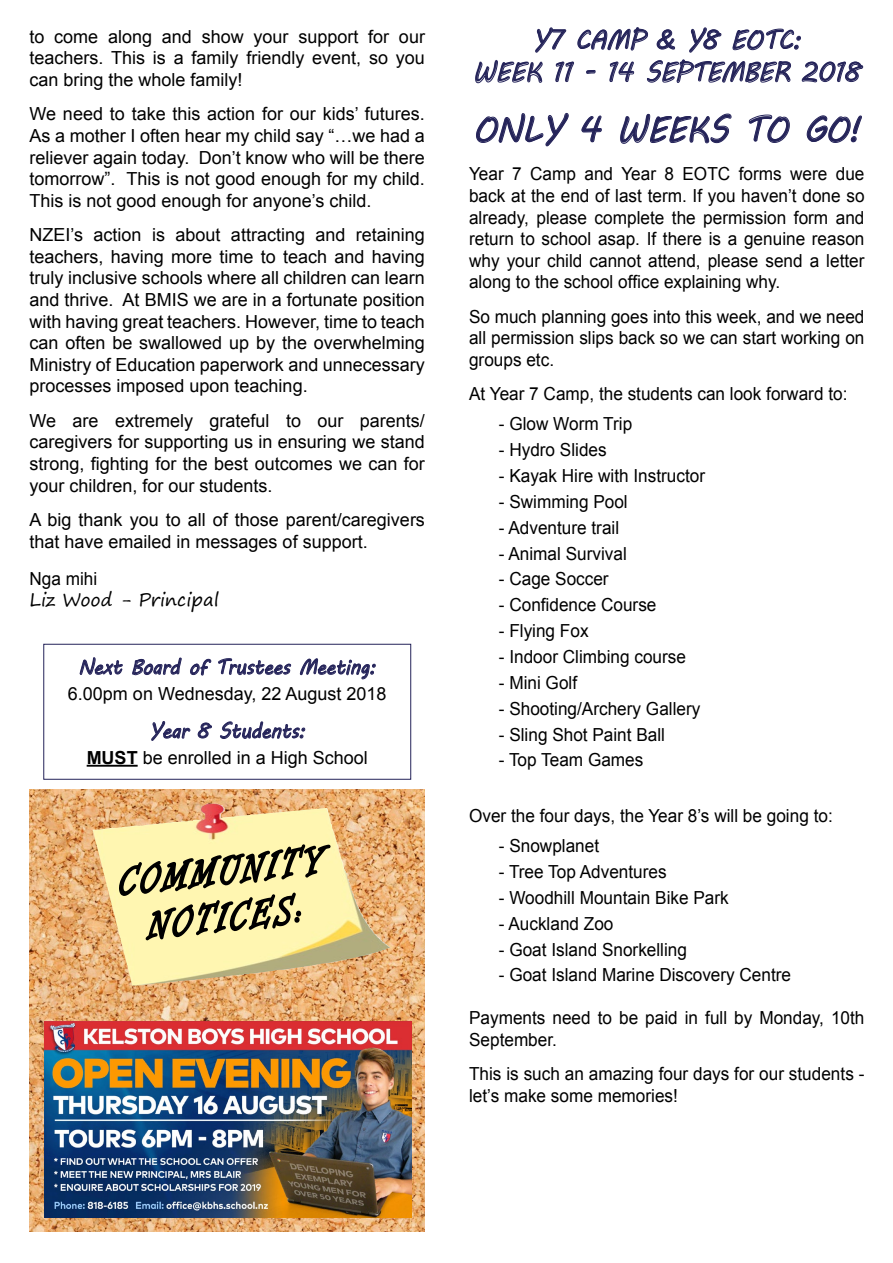
<style>
.page{position:relative;width:893px;height:1263px;background:#fff}
.page>*{position:absolute;margin:0;border:0;box-sizing:border-box;transform-origin:0 0}
.t1{font:36px "MV Boli";letter-spacing:-.01em;color:#242359;scale:.91 1}
.t2{font:27px/32.4px "MV Boli";letter-spacing:-.01em;color:#242359;text-align:center;scale:.91 1}
.t3{font:21px "MV Boli";letter-spacing:-.01em;color:#242359;scale:.91 1}
.t4{font:18px/21.6px "Arial";color:#000;text-align:justify}
.t5{font:18px/21.6px "Arial";color:#000;text-align:justify;scale:.95 1}
.t6{font:18px "Segoe Print";color:#000}
.s1{font-weight:700}
</style>
<div class="page">
<div style="left:43px;top:644px;width:368px;height:136px;border:1px solid #242359"></div>
<hr style="left:87px;top:765px;width:51px;height:2px;background:#000">
<svg style="left:79px;top:657px;width:44px;height:18px"></svg>
<svg style="left:132px;top:657px;width:50px;height:19px"></svg>
<svg style="left:190px;top:658px;width:22px;height:18px"></svg>
<svg style="left:218px;top:658px;width:73px;height:18px"></svg>
<svg style="left:300px;top:658px;width:76px;height:22px"></svg>
<img style="left:30px;top:789px;width:395px;height:443px">
<img style="left:93px;top:804px;width:297px;height:182px">
<svg style="left:118px;top:721px;width:214px;height:249px"></svg>
<svg style="left:475px;top:27px;width:388px;height:57px"></svg>
<svg style="left:476px;top:112px;width:93px;height:35px"></svg>
<svg style="left:581px;top:115px;width:21px;height:28px"></svg>
<svg style="left:620px;top:113px;width:112px;height:31px"></svg>
<svg style="left:748px;top:114px;width:42px;height:29px"></svg>
<svg style="left:806px;top:115px;width:56px;height:28px"></svg>
<img style="left:44px;top:1021px;width:367px;height:197px">
<p class="t4" style="left:30px;top:26px;width:397px">to come along and show your support for our teachers. This is a family friendly event, so you can bring the whole family!</p>
<p class="t4" style="left:30px;top:104px;width:397px">We need to take this action for our kids’ futures.<br>As a mother I often hear my child say “…we had a reliever again today. Don’t know who will be there tomorrow”. This is not good enough for my child.<br>This is not good enough for anyone’s child.</p>
<p class="t4" style="left:30px;top:224px;width:397px">NZEI’s action is about attracting and retaining teachers, having more time to teach and having truly inclusive schools where all children can learn and thrive. At BMIS we are in a fortunate position with having great teachers. However, time to teach can often be swallowed up by the overwhelming Ministry of Education paperwork and unnecessary processes imposed upon teaching.</p>
<p class="t4" style="left:30px;top:410px;width:397px">We are extremely grateful to our parents/ caregivers for supporting us in ensuring we stand strong, fighting for the best outcomes we can for your children, for our students.</p>
<p class="t4" style="left:30px;top:509px;width:397px">A big thank you to all of those parent/caregivers that have emailed in messages of support.</p>
<p class="t5" style="left:30px;top:568px;width:73px">Nga mihi</p>
<p class="t6" style="left:30px;top:584px;width:191px">Liz Wood - Principal</p>
<p class="t3" style="left:78px;top:653px;width:328px">Next Board of Trustees Meeting:</p>
<p class="t4" style="left:68px;top:683px;width:320px">6.00pm on Wednesday, 22 August 2018</p>
<p class="t3" style="left:149px;top:716px;width:173px">Year 8 Students:</p>
<p class="t4" style="left:87px;top:747px;width:283px"><span class="s1">MUST</span> be enrolled in a High School</p>
<h2 class="t2" style="left:473px;top:23px;width:428px">Y7 CAMP &amp; Y8 EOTC:<br>WEEK 11 - 14 SEPTEMBER 2018</h2>
<h1 class="t1" style="left:473px;top:105px;width:427px">ONLY 4 WEEKS TO GO!</h1>
<p class="t5" style="left:469px;top:163px;width:418px">Year 7 Camp and Year 8 EOTC forms were due back at the end of last term. If you haven’t done so already, please complete the permission form and return to school asap. If there is a genuine reason why your child cannot attend, please send a letter along to the school office explaining why.</p>
<p class="t5" style="left:469px;top:306px;width:418px">So much planning goes into this week, and we need all permission slips back so we can start working on groups etc.</p>
<p class="t5" style="left:469px;top:383px;width:400px">At Year 7 Camp, the students can look forward to:</p>
<p class="t5" style="left:499px;top:413px;width:142px">- Glow Worm Trip</p>
<p class="t5" style="left:499px;top:439px;width:115px">- Hydro Slides</p>
<p class="t5" style="left:499px;top:465px;width:219px">- Kayak Hire with Instructor</p>
<p class="t5" style="left:499px;top:491px;width:137px">- Swimming Pool</p>
<p class="t5" style="left:499px;top:517px;width:128px">- Adventure trail</p>
<p class="t5" style="left:499px;top:543px;width:136px">- Animal Survival</p>
<p class="t5" style="left:499px;top:568px;width:117px">- Cage Soccer</p>
<p class="t5" style="left:499px;top:594px;width:167px">- Confidence Course</p>
<p class="t5" style="left:499px;top:620px;width:96px">- Flying Fox</p>
<p class="t5" style="left:499px;top:646px;width:199px">- Indoor Climbing course</p>
<p class="t5" style="left:499px;top:672px;width:84px">- Mini Golf</p>
<p class="t5" style="left:499px;top:698px;width:214px">- Shooting/Archery Gallery</p>
<p class="t5" style="left:499px;top:724px;width:176px">- Sling Shot Paint Ball</p>
<p class="t5" style="left:499px;top:749px;width:154px">- Top Team Games</p>
<p class="t5" style="left:469px;top:805px;width:384px">Over the four days, the Year 8’s will be going to:</p>
<p class="t5" style="left:499px;top:835px;width:107px">- Snowplanet</p>
<p class="t5" style="left:499px;top:861px;width:178px">- Tree Top Adventures</p>
<p class="t5" style="left:499px;top:887px;width:243px">- Woodhill Mountain Bike Park</p>
<p class="t5" style="left:499px;top:913px;width:122px">- Auckland Zoo</p>
<p class="t5" style="left:499px;top:939px;width:200px">- Goat Island Snorkelling</p>
<p class="t5" style="left:499px;top:964px;width:309px">- Goat Island Marine Discovery Centre</p>
<p class="t5" style="left:469px;top:1007px;width:418px">Payments need to be paid in full by Monday, 10th<br>September.</p>
<p class="t5" style="left:469px;top:1063px;width:418px">This is such an amazing four days for our students - let’s make some memories!</p>
</div>
